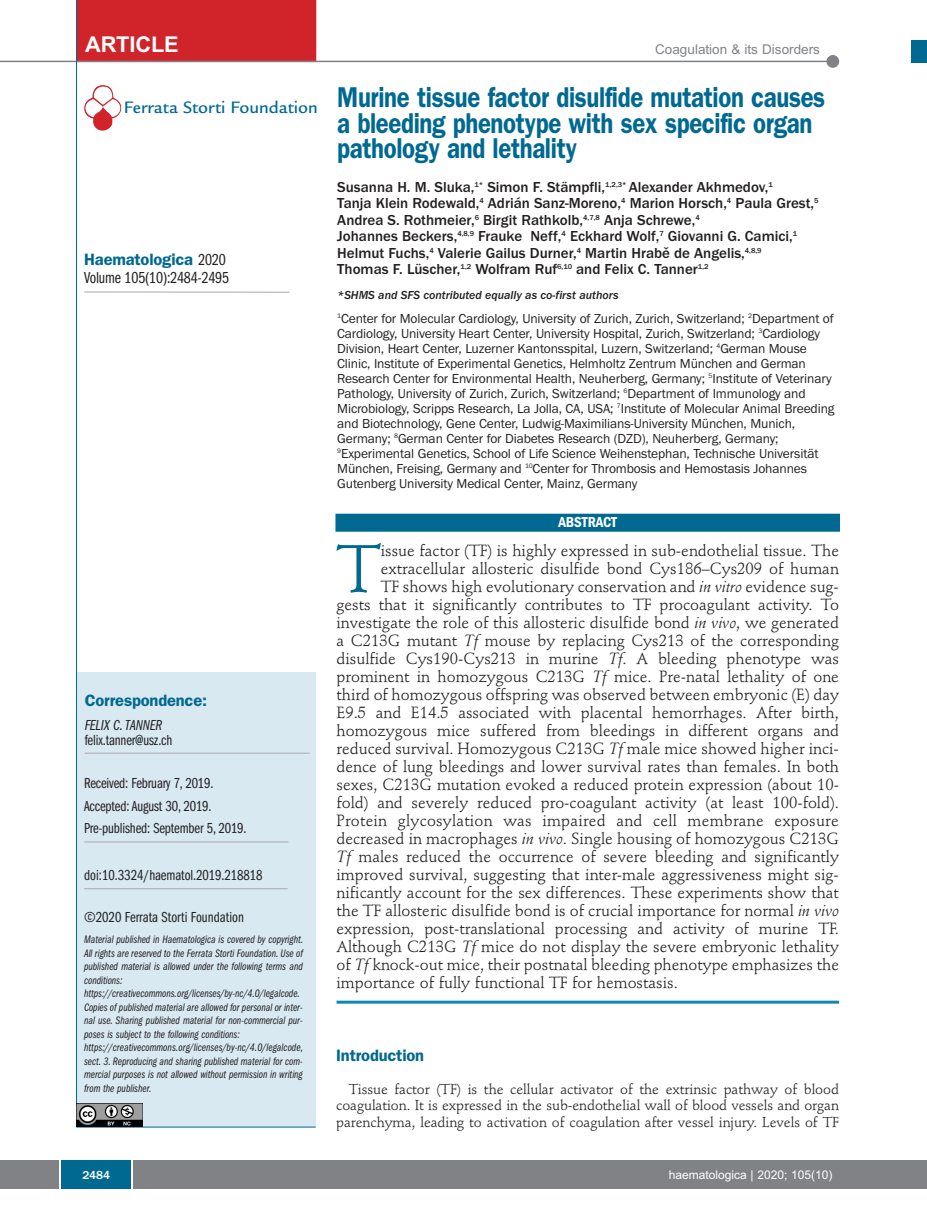
<style>
.page{position:relative;width:927px;height:1225px;background:#fff}
.page>*{position:absolute;margin:0;border:0;box-sizing:border-box;transform-origin:0 0}
.t1{font:66.45px "Stempel Schneidler";color:#006991}
.t2{font:600 28.8px/25.5px "Franklin Gothic";letter-spacing:-.015em;color:#006991;scale:.83 1}
.t3{font:700 21.75px "Arial";letter-spacing:-.01em;color:#fff}
.t4{font:500 18px "Legacy Sans";color:#006991}
.t5{font:600 16.5px "Franklin Gothic";letter-spacing:-.01em;color:#006991}
.t6{font:16.5px "Franklin Gothic Book Cmpr";letter-spacing:-.01em;color:#231f20}
.t7{font:16.05px "Stempel Schneidler";color:#231f20}
.t8{font:500 15px/16.5px "Franklin Gothic";color:#231f20}
.t9{font:15px/22.5px "Franklin Gothic Book Cmpr";letter-spacing:-.01em;color:#231f20}
.t10{font:15px "Franklin Gothic Book Cmpr Ital";letter-spacing:-.01em;color:#231f20}
.t11{font:600 condensed 15px "Franklin Gothic";letter-spacing:-.005em;color:#fff}
.t12{font:14.25px/16.5px "Stempel Schneidler";letter-spacing:-.005em;color:#231f20;text-align:justify}
.t13{font:13.5px/15px "Franklin Gothic";letter-spacing:-.01em;color:#231f20}
.t14{font:13.5px "Arial";color:#808285}
.t15{font:italic 500 12px "Franklin Gothic";color:#231f20}
.t16{font:12px "Arial";color:#fff}
.t17{font:500 12px "Franklin Gothic";color:#fff}
.t18{font:11.25px/13.5px "Franklin Gothic Book Cmpr Ital";color:#231f20}
.s1{font-family:"Franklin Gothic Book Cmpr";font-weight:400;color:#231f20}
.s2{font-style:italic}
</style>
<div class="page">
<div style="left:911px;top:40px;width:16px;height:22px;background:#006991"></div>
<div style="left:910px;top:1160px;width:17px;height:28px;background:#808285"></div>
<div style="left:0;top:1160px;width:910px;height:28px;background:#808285"></div>
<div style="left:61px;top:1160px;width:71px;height:28px;background:#006991"></div>
<svg style="left:60px;top:1160px;width:1px;height:28px"></svg>
<svg style="left:132px;top:1160px;width:1px;height:28px"></svg>
<div style="left:77px;top:672px;width:239px;height:455px;background:#d8e9f1"></div>
<hr style="left:84px;top:841px;width:204px;height:1px;background:#a8a9ad">
<hr style="left:85px;top:753px;width:225px;height:1px;background:#a8a9ad">
<hr style="left:76px;top:1126px;width:240px;height:1px;background:#006991">
<hr style="left:84px;top:292px;width:206px;height:1px;background:#a8a9ad">
<div style="left:77px;top:0;width:239px;height:62px;background:#d1232a"></div>
<hr style="left:0;top:61px;width:830px;height:1px;background:#808285">
<div style="left:826px;top:55px;width:13px;height:13px;background:#808285;border-radius:50%"></div>
<hr style="left:84px;top:888px;width:204px;height:1px;background:#a8a9ad">
<hr style="left:76px;top:0;width:1px;height:1126px;background:#006991">
<img style="left:77px;top:1103px;width:65px;height:23px">
<img style="left:84px;top:85px;width:37px;height:46px">
<hr style="left:337px;top:1000px;width:502px;height:3px;background:#0d8aaf">
<div style="left:335px;top:514px;width:505px;height:18px;background:#006991"></div>
<h3 class="t3" style="left:85px;top:32px;width:95px">ARTICLE</h3>
<p class="t14" style="left:655px;top:42px;width:166px">Coagulation &amp; its Disorders</p>
<p class="t4" style="left:124px;top:101px;width:196px">Ferrata Storti Foundation</p>
<p class="t5" style="left:84px;top:254px;width:143px">Haematologica <span class="s1">2020</span></p>
<p class="t6" style="left:84px;top:272px;width:146px">Volume 105(10):2484-2495</p>
<p class="t5" style="left:85px;top:694px;width:124px">Correspondence:</p>
<p class="t10" style="left:85px;top:719px;width:79px">FELIX C. TANNER</p>
<p class="t9" style="left:85px;top:729px;width:89px">felix.tanner@usz.ch</p>
<p class="t9" style="left:84px;top:773px;width:164px">Received: February 7, 2019.<br>Accepted: August 30, 2019.<br>Pre-published: September 5, 2019.</p>
<p class="t9" style="left:84px;top:865px;width:180px">doi:10.3324/haematol.2019.218818</p>
<p class="t9" style="left:84px;top:907px;width:161px">©2020 Ferrata Storti Foundation</p>
<p class="t18" style="left:84px;top:933px;width:221px">Material published in Haematologica is covered by copyright.<br>All rights are reserved to the Ferrata Storti Foundation. Use of published material is allowed under the following terms and conditions: https://creativecommons.org/licenses/by-nc/4.0/legalcode.<br>Copies of published material are allowed for personal or inter&shy;nal use. Sharing published material for non-commercial pur&shy;poses is subject to the following conditions: https://creativecommons.org/licenses/by-nc/4.0/legalcode, sect. 3. Reproducing and sharing published material for com&shy;mercial purposes is not allowed without permission in writing from the publisher.</p>
<h2 class="t2" style="left:337px;top:87px;width:589px">Murine tissue factor disulfide mutation causes a bleeding phenotype with sex specific organ pathology and lethality</h2>
<p class="t8" style="left:337px;top:178px;width:483px">Susanna H. M. Sluka,<sup>1*</sup> Simon F. Stämpfli,<sup>1,2,3*</sup> Alexander Akhmedov,<sup>1<br></sup>Tanja Klein Rodewald,<sup>4</sup> Adrián Sanz-Moreno,<sup>4</sup> Marion Horsch,<sup>4</sup> Paula Grest,<sup>5<br></sup>Andrea S. Rothmeier,<sup>6</sup> Birgit Rathkolb,<sup>4,7,8</sup> Anja Schrewe,<sup>4<br></sup>Johannes Beckers,<sup>4,8,9</sup> Frauke Neff,<sup>4</sup> Eckhard Wolf,<sup>7</sup> Giovanni G. Camici,<sup>1<br></sup>Helmut Fuchs,<sup>4</sup> Valerie Gailus Durner,<sup>4</sup> Martin Hrabě de Angelis,<sup>4,8,9<br></sup>Thomas F. Lüscher,<sup>1,2</sup> Wolfram Ruf<sup>6,10</sup> and Felix C. Tanner<sup>1,2</sup></p>
<p class="t15" style="left:337px;top:288px;width:283px">*SHMS and SFS contributed equally as co-first authors</p>
<p class="t13" style="left:337px;top:311px;width:499px"><sup>1</sup>Center for Molecular Cardiology, University of Zurich, Zurich, Switzerland; <sup>2</sup>Department of Cardiology, University Heart Center, University Hospital, Zurich, Switzerland; <sup>3</sup>Cardiology Division, Heart Center, Luzerner Kantonsspital, Luzern, Switzerland; <sup>4</sup>German Mouse Clinic, Institute of Experimental Genetics, Helmholtz Zentrum München and German Research Center for Environmental Health, Neuherberg, Germany; <sup>5</sup>Institute of Veterinary Pathology, University of Zurich, Zurich, Switzerland; <sup>6</sup>Department of Immunology and Microbiology, Scripps Research, La Jolla, CA, USA; <sup>7</sup>Institute of Molecular Animal Breeding and Biotechnology, Gene Center, Ludwig-Maximilians-University München, Munich, Germany; <sup>8</sup>German Center for Diabetes Research (DZD), Neuherberg, Germany; <sup>9</sup>Experimental Genetics, School of Life Science Weihenstephan, Technische Universität München, Freising, Germany and <sup>10</sup>Center for Thrombosis and Hemostasis Johannes Gutenberg University Medical Center, Mainz, Germany</p>
<p class="t11" style="left:558px;top:517px;width:60px">ABSTRACT</p>
<h1 class="t1" style="left:337px;top:541px;width:46px">T</h1>
<p class="t7" style="left:381px;top:543px;width:460px">issue factor (TF) is highly expressed in sub-endothelial tissue. The</p>
<p class="t7" style="left:381px;top:561px;width:460px">extracellular allosteric disulfide bond Cys186–Cys209 of human</p>
<p class="t7" style="left:381px;top:579px;width:460px">TF shows high evolutionary conservation and <span class="s2">in vitro</span> evidence sug-</p>
<p class="t7" style="left:337px;top:597px;width:504px">gests that it significantly contributes to TF procoagulant activity. To</p>
<p class="t7" style="left:337px;top:615px;width:504px">investigate the role of this allosteric disulfide bond <span class="s2">in vivo</span>, we generated</p>
<p class="t7" style="left:337px;top:633px;width:504px">a C213G mutant <span class="s2">Tf</span> mouse by replacing Cys213 of the corresponding</p>
<p class="t7" style="left:337px;top:651px;width:504px">disulfide Cys190-Cys213 in murine <span class="s2">Tf</span>. A bleeding phenotype was</p>
<p class="t7" style="left:337px;top:669px;width:504px">prominent in homozygous C213G <span class="s2">Tf</span> mice. Pre-natal lethality of one</p>
<p class="t7" style="left:337px;top:687px;width:504px">third of homozygous offspring was observed between embryonic (E) day</p>
<p class="t7" style="left:337px;top:705px;width:504px">E9.5 and E14.5 associated with placental hemorrhages. After birth,</p>
<p class="t7" style="left:337px;top:723px;width:504px">homozygous mice suffered from bleedings in different organs and</p>
<p class="t7" style="left:337px;top:741px;width:504px">reduced survival. Homozygous C213G <span class="s2">Tf</span> male mice showed higher inci-</p>
<p class="t7" style="left:337px;top:759px;width:504px">dence of lung bleedings and lower survival rates than females. In both</p>
<p class="t7" style="left:337px;top:777px;width:504px">sexes, C213G mutation evoked a reduced protein expression (about 10-</p>
<p class="t7" style="left:337px;top:795px;width:504px">fold) and severely reduced pro-coagulant activity (at least 100-fold).</p>
<p class="t7" style="left:337px;top:813px;width:504px">Protein glycosylation was impaired and cell membrane exposure</p>
<p class="t7" style="left:337px;top:831px;width:504px">decreased in macrophages <span class="s2">in vivo</span>. Single housing of homozygous C213G</p>
<p class="t7" style="left:337px;top:849px;width:504px"><span class="s2">Tf</span> males reduced the occurrence of severe bleeding and significantly</p>
<p class="t7" style="left:337px;top:867px;width:504px">improved survival, suggesting that inter-male aggressiveness might sig-</p>
<p class="t7" style="left:337px;top:885px;width:504px">nificantly account for the sex differences. These experiments show that</p>
<p class="t7" style="left:337px;top:903px;width:504px">the TF allosteric disulfide bond is of crucial importance for normal <span class="s2">in vivo</span></p>
<p class="t7" style="left:337px;top:921px;width:504px">expression, post-translational processing and activity of murine TF.</p>
<p class="t7" style="left:337px;top:939px;width:504px">Although C213G <span class="s2">Tf</span> mice do not display the severe embryonic lethality</p>
<p class="t7" style="left:337px;top:957px;width:504px">of <span class="s2">Tf</span> knock-out mice, their postnatal bleeding phenotype emphasizes the</p>
<p class="t7" style="left:337px;top:975px;width:343px">importance of fully functional TF for hemostasis.</p>
<p class="t5" style="left:336px;top:1049px;width:89px">Introduction</p>
<p class="t12" style="left:336px;top:1081px;width:504px;text-indent:13px">Tissue factor (TF) is the cellular activator of the extrinsic pathway of blood coagulation. It is expressed in the sub-endothelial wall of blood vessels and organ parenchyma, leading to activation of coagulation after vessel injury. Levels of TF</p>
<p class="t17" style="left:82px;top:1167px;width:29px">2484</p>
<p class="t16" style="left:669px;top:1167px;width:165px">haematologica | 2020; 105(10)</p>
</div>
